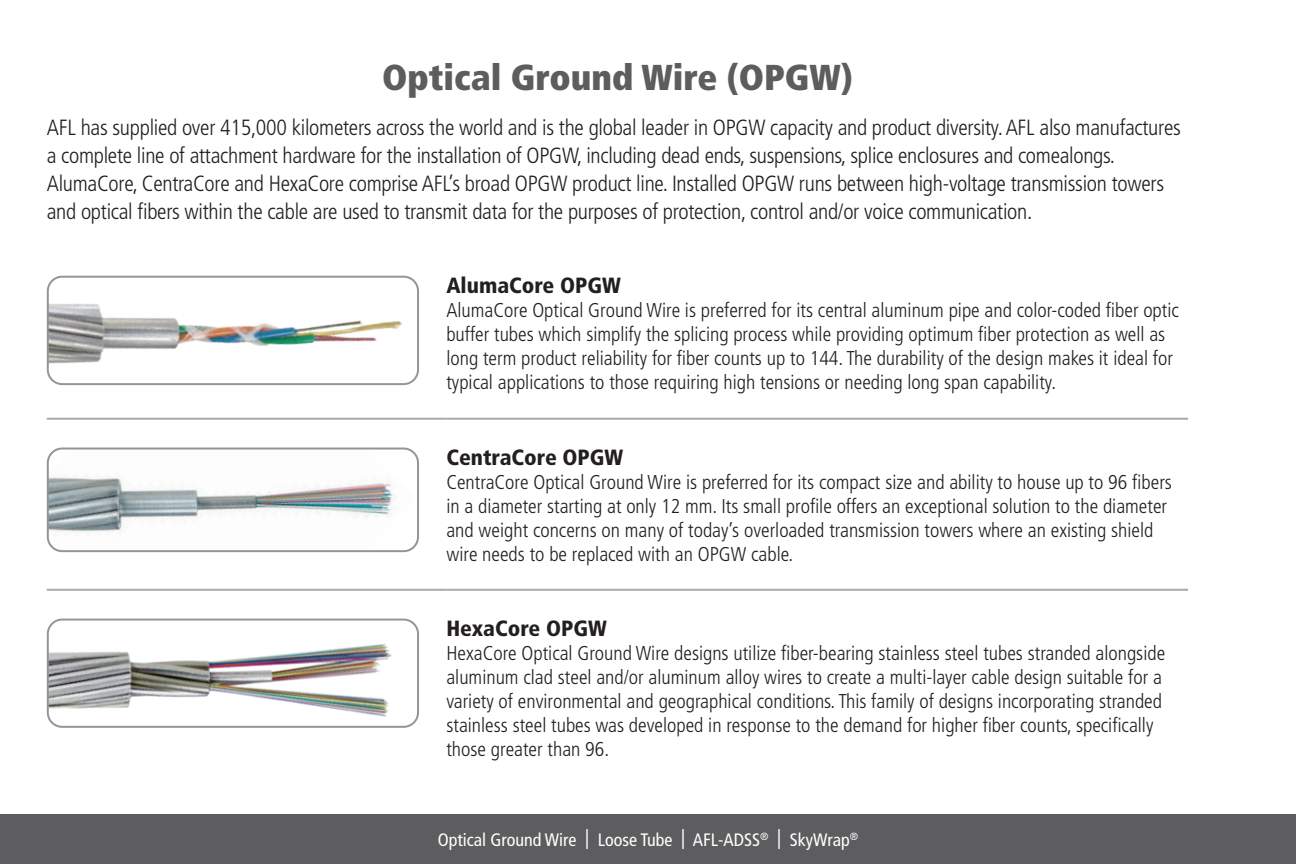
<style>
.page{position:relative;width:1296px;height:864px;background:#fff}
.page>*{position:absolute;margin:0;border:0;box-sizing:border-box;transform-origin:0 0}
.FPP_Product_Title{font:900 condensed 36px "Frutiger LT Std";color:#5d5d5f}
.THE_BODY_COPY{font:300 condensed 22px/28px "Frutiger LT Std";letter-spacing:-.015em;color:#231f20}
.t1{font:900 condensed 22px "Frutiger LT Std";color:#231f20}
.FPP_Table_Body_Text{font:300 condensed 20px/24px "Frutiger LT Std";color:#231f20}
.t2{font:condensed 18px "Frutiger LT Std";color:#fff}
.s1{font-size:19.8px}
</style>
<div class="page">
<div style="left:0;top:814px;width:1296px;height:50px;background:#5d5d5f"></div>
<hr style="left:47px;top:418px;width:399px;height:2px;background:#a8a9ad">
<hr style="left:446px;top:418px;width:742px;height:2px;background:#a8a9ad">
<hr style="left:47px;top:589px;width:399px;height:2px;background:#a8a9ad">
<hr style="left:446px;top:589px;width:742px;height:2px;background:#a8a9ad">
<img style="left:48px;top:277px;width:368px;height:107px">
<div style="left:47px;top:276px;width:372px;height:109px;border:2px solid #939598;border-radius:14px"></div>
<img style="left:48px;top:449px;width:368px;height:102px">
<div style="left:47px;top:448px;width:372px;height:104px;border:2px solid #939598;border-radius:14px"></div>
<img style="left:48px;top:620px;width:370px;height:105px">
<div style="left:47px;top:619px;width:372px;height:109px;border:2px solid #939598;border-radius:14px"></div>
<p class="FPP_Product_Title" style="left:382px;top:56px;width:472px">Optical Ground Wire (OPGW)</p>
<p class="THE_BODY_COPY" style="left:47px;top:113px;width:1136px">AFL has supplied over 415,000 kilometers across the world and is the global leader in OPGW capacity and product diversity. AFL also manufactures a complete line of attachment hardware for the installation of OPGW, including dead ends, suspensions, splice enclosures and comealongs.<br>AlumaCore, CentraCore and HexaCore comprise AFL’s broad OPGW product line. Installed OPGW runs between high-voltage transmission towers and optical fibers within the cable are used to transmit data for the purposes of protection, control and/or voice communication.</p>
<p class="t1" style="left:446px;top:272px;width:176px">AlumaCore OPGW</p>
<p class="FPP_Table_Body_Text" style="left:446px;top:298px;width:734px">AlumaCore Optical Ground Wire is preferred for its central aluminum pipe and color-coded fiber optic buffer tubes which simplify the splicing process while providing optimum fiber protection as well as long term product reliability for fiber counts up to 144. The durability of the design makes it ideal for typical applications to those requiring high tensions or needing long span capability.</p>
<p class="t1" style="left:446px;top:444px;width:178px">CentraCore OPGW</p>
<p class="FPP_Table_Body_Text" style="left:446px;top:470px;width:727px">CentraCore Optical Ground Wire is preferred for its compact size and ability to house up to 96 fibers in a diameter starting at only 12 mm. Its small profile offers an exceptional solution to the diameter and weight concerns on many of today’s overloaded transmission towers where an existing shield wire needs to be replaced with an OPGW cable.</p>
<p class="t1" style="left:446px;top:615px;width:162px">HexaCore OPGW</p>
<p class="FPP_Table_Body_Text" style="left:446px;top:641px;width:720px">HexaCore Optical Ground Wire designs utilize fiber-bearing stainless steel tubes stranded alongside aluminum clad steel and/or aluminum alloy wires to create a multi-layer cable design suitable for a variety of environmental and geographical conditions. This family of designs incorporating stranded stainless steel tubes was developed in response to the demand for higher fiber counts, specifically those greater than 96.</p>
<p class="t2" style="left:438px;top:829px;width:422px">Optical Ground Wire <span class="s1">|</span> Loose Tube <span class="s1">|</span> AFL-ADSS<sup>®</sup> <span class="s1">|</span> SkyWrap<sup>®</sup></p>
</div>
